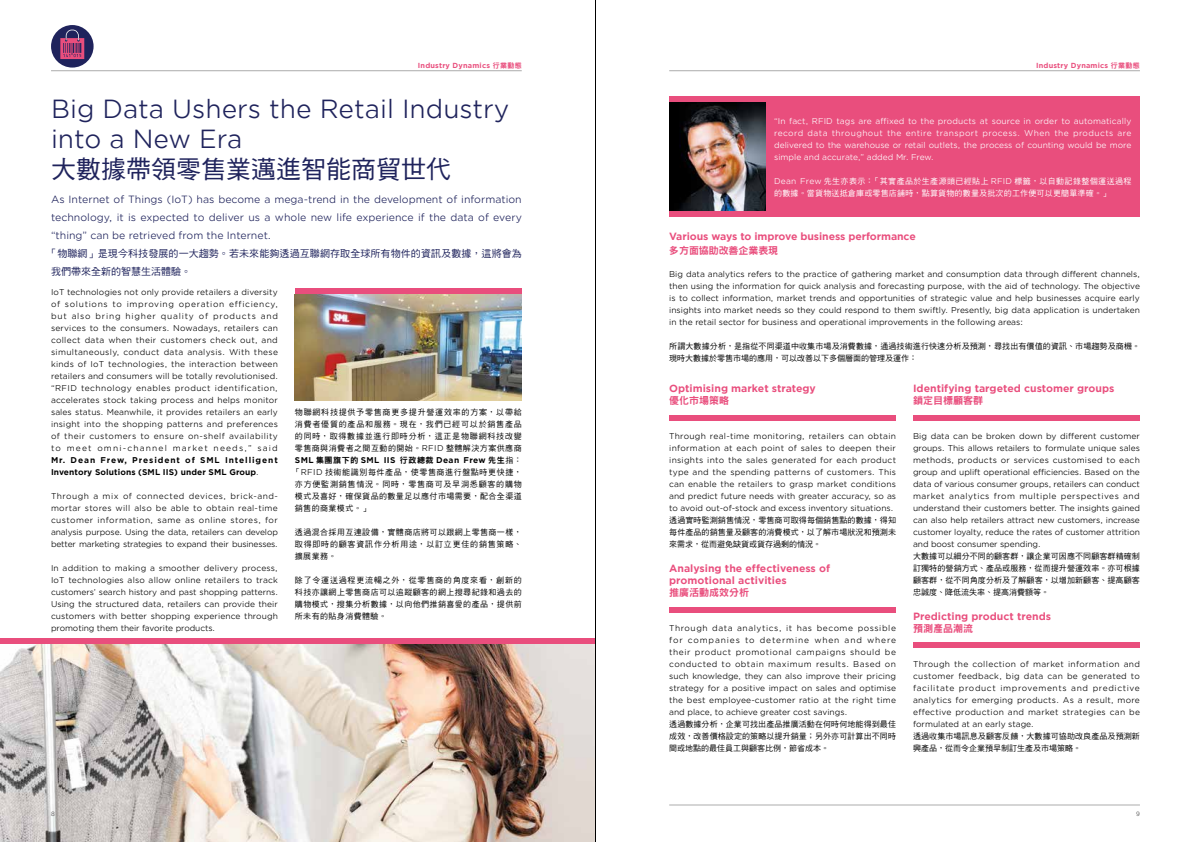
<style>
.page{position:relative;width:1191px;height:842px;background:#fff}
.page>*{position:absolute;margin:0;border:0;box-sizing:border-box;transform-origin:0 0}
.t1{font:25px/30px "Gotham Office";color:#1f235c}
.t2{font:25px "DF Hei Std W5";color:#1f235c}
.t3{font:10px/18px "Gotham Office";color:#1f235c;text-align:justify}
.t4{font:700 10px/12px "Gotham Office";color:#e94e7d}
.t5{font:10px/18px "DF Hei Std W5";letter-spacing:.01em;color:#1f235c}
.t6{font:10px "DF Hei Std W9";color:#e94e7d}
.t7{font:8px/12px "Gotham Office";color:#000;text-align:justify}
.t8{font:8px/12px "DF Hei Std W5";letter-spacing:.015em;color:#000;text-align:justify}
.t9{font:8px/12px "Gotham Office";color:#fff;text-align:justify}
.t10{font:8px/12px "DF Hei Std W5";letter-spacing:.025em;color:#fff}
.t11{font:700 8px/12px "Gotham Office";letter-spacing:.01em;color:#000}
.t12{font:700 8px "Gotham Office";letter-spacing:.05em;color:#000}
.t13{font:700 7px "Gotham Office";letter-spacing:.025em;color:#e94e7d}
.t14{font:6px "Gotham Office";color:#464646}
.s1{font-family:"DF Hei Std W9";font-weight:400}
.s2{font-weight:400}
.s3{font-family:"Gotham Office"}
.s4{font-family:"DF Hei Std W5";font-weight:400}
</style>
<div class="page">
<hr style="left:669px;top:804px;width:471px;height:1px;background:#acacac">
<div style="left:669px;top:96px;width:471px;height:121px;background:#e94e7d"></div>
<img style="left:669px;top:102px;width:97px;height:109px">
<img style="left:0;top:643px;width:595px;height:199px">
<div style="left:0;top:638px;width:595px;height:5px;background:#e94e7d"></div>
<div style="left:669px;top:607px;width:227px;height:5px;background:#e94e7d"></div>
<div style="left:669px;top:415px;width:227px;height:6px;background:#e94e7d"></div>
<div style="left:913px;top:415px;width:227px;height:6px;background:#e94e7d"></div>
<img style="left:295px;top:294px;width:227px;height:106px">
<div style="left:295px;top:288px;width:227px;height:6px;background:#e94e7d"></div>
<div style="left:913px;top:642px;width:227px;height:6px;background:#e94e7d"></div>
<hr style="left:669px;top:70px;width:471px;height:1px;background:#acacac">
<hr style="left:51px;top:70px;width:471px;height:1px;background:#acacac">
<div style="left:51px;top:25px;width:43px;height:43px;background:#1f235c;border-radius:50%"></div>
<svg style="left:60px;top:30px;width:24px;height:29px"></svg>
<hr style="left:595px;top:0;width:1px;height:842px;background:#000">
<p class="t13" style="left:418px;top:61px;width:105px">Industry Dynamics <span class="s1">行業動態</span></p>
<p class="t13" style="left:1036px;top:61px;width:105px">Industry Dynamics <span class="s1">行業動態</span></p>
<h1 class="t1" style="left:51px;top:93px;width:460px">Big Data Ushers the Retail Industry into a New Era</h1>
<h1 class="t2" style="left:51px;top:155px;width:401px">大數據帶領零售業邁進智能商貿世代</h1>
<p class="t3" style="left:51px;top:190px;width:472px">As Internet of Things (IoT) has become a mega-trend in the development of information technology, it is expected to deliver us a whole new life experience if the data of every “thing” can be retrieved from the Internet.</p>
<p class="t5" style="left:51px;top:244px;width:472px;text-indent:-4px">「物聯網」是現今科技發展的一大趨勢。若未來能夠透過互聯網存取全球所有物件的資訊及數據，這將會為我們帶來全新的智慧生活體驗。</p>
<p class="t7" style="left:51px;top:285px;width:228px">IoT technologies not only provide retailers a diversity of solutions to improving operation efficiency, but also bring higher quality of products and services to the consumers. Nowadays, retailers can collect data when their customers check out, and simultaneously, conduct data analysis. With these kinds of IoT technologies, the interaction between retailers and consumers will be totally revolutionised. “RFID technology enables product identification, accelerates stock taking process and helps monitor sales status. Meanwhile, it provides retailers an early insight into the shopping patterns and preferences of their customers to ensure on-shelf availability to meet omni-channel market needs,” said</p>
<p class="t11" style="left:51px;top:454px;width:228px">Mr. Dean Frew, President of SML Intelligent<br>Inventory Solutions (SML IIS) under SML Group<span class="s2">.</span></p>
<p class="t7" style="left:51px;top:489px;width:228px">Through a mix of connected devices, brick-and&shy;mortar stores will also be able to obtain real-time customer information, same as online stores, for analysis purpose. Using the data, retailers can develop better marketing strategies to expand their businesses.</p>
<p class="t7" style="left:51px;top:561px;width:228px">In addition to making a smoother delivery process, IoT technologies also allow online retailers to track customers’ search history and past shopping patterns.<br>Using the structured data, retailers can provide their customers with better shopping experience through promoting them their favorite products.</p>
<p class="t8" style="left:295px;top:406px;width:228px">物聯網科技提供予零售商更多提升營運效率的方案，以帶給消費者優質的產品和服務。現在，我們已經可以於銷售產品的同時，取得數據並進行即時分析，這正是物聯網科技改變零售商與消費者之間互動的開始。<span class="s3">RFID</span> 整體解決方案供應商</p>
<p class="t12" style="left:295px;top:455px;width:228px">SML <span class="s1">集團旗下的</span> SML IIS <span class="s1">行政總裁</span> Dean Frew <span class="s1">先生</span><span class="s4">指：</span></p>
<p class="t8" style="left:295px;top:466px;width:228px;text-indent:-3px">「<span class="s3">RFID</span> 技術能識別每件產品，使零售商進行盤點時更快捷，亦方便監測銷售情況。同時，零售商可及早洞悉顧客的購物模式及喜好，確保貨品的數量足以應付市場需要，配合全渠道銷售的商業模式。」</p>
<p class="t8" style="left:295px;top:526px;width:228px">透過混合採用互連設備，實體商店將可以跟網上零售商一樣，取得即時的顧客資訊作分析用途，以訂立更佳的銷售策略、擴展業務。</p>
<p class="t8" style="left:295px;top:574px;width:228px">除了令運送過程更流暢之外，從零售商的角度來看，創新的科技亦讓網上零售商店可以追蹤顧客的網上搜尋紀錄和過去的購物模式，搜集分析數據，以向他們推銷喜愛的產品，提供前所未有的貼身消費體驗。</p>
<p class="t9" style="left:774px;top:114px;width:359px">“In fact, RFID tags are affixed to the products at source in order to automatically record data throughout the entire transport process. When the products are delivered to the warehouse or retail outlets, the process of counting would be more simple and accurate,” added Mr. Frew.</p>
<p class="t10" style="left:774px;top:174px;width:359px"><span class="s3">Dean Frew</span> 先生亦表示：「其實產品於生產源頭已經貼上 <span class="s3">RFID</span> 標籤，以自動記錄整個運送過程的數據。當貨物送抵倉庫或零售店舖時，點算貨物的數量及批次的工作便可以更簡單準確。」</p>
<p class="t4" style="left:669px;top:231px;width:248px">Various ways to improve business performance</p>
<p class="t6" style="left:669px;top:245px;width:110px">多方面協助改善企業表現</p>
<p class="t7" style="left:669px;top:267px;width:472px">Big data analytics refers to the practice of gathering market and consumption data through different channels, then using the information for quick analysis and forecasting purpose, with the aid of technology. The objective is to collect information, market trends and opportunities of strategic value and help businesses acquire early insights into market needs so they could respond to them swiftly. Presently, big data application is undertaken in the retail sector for business and operational improvements in the following areas:</p>
<p class="t8" style="left:669px;top:340px;width:472px">所謂大數據分析，是指從不同渠道中收集市場及消費數據，通過技術進行快速分析及預測，尋找出有價值的資訊、市場趨勢及商機。現時大數據於零售市場的應用，可以改善以下多個層面的管理及運作：</p>
<p class="t4" style="left:669px;top:382px;width:148px">Optimising market strategy</p>
<p class="t6" style="left:669px;top:395px;width:61px">優化市場策略</p>
<p class="t7" style="left:669px;top:429px;width:228px">Through real-time monitoring, retailers can obtain information at each point of sales to deepen their insights into the sales generated for each product type and the spending patterns of customers. This can enable the retailers to grasp market conditions and predict future needs with greater accuracy, so as to avoid out-of-stock and excess inventory situations.</p>
<p class="t8" style="left:669px;top:514px;width:228px">透過實時監測銷售情況，零售商可取得每個銷售點的數據，得知每件產品的銷售量及顧客的消費模式，以了解市場狀況和預測未來需求，從而避免缺貨或貨存過剩的情況。</p>
<p class="t4" style="left:669px;top:562px;width:162px">Analysing the effectiveness of promotional activities</p>
<p class="t6" style="left:669px;top:587px;width:81px">推廣活動成效分析</p>
<p class="t7" style="left:669px;top:621px;width:228px">Through data analytics, it has become possible for companies to determine when and where their product promotional campaigns should be conducted to obtain maximum results. Based on such knowledge, they can also improve their pricing strategy for a positive impact on sales and optimise the best employee-customer ratio at the right time and place, to achieve greater cost savings.</p>
<p class="t8" style="left:669px;top:718px;width:228px">透過數據分析，企業可找出產品推廣活動在何時何地能得到最佳成效，改善價格設定的策略以提升銷量；另外亦可計算出不同時間或地點的最佳員工與顧客比例，節省成本。</p>
<p class="t4" style="left:913px;top:382px;width:203px">Identifying targeted customer groups</p>
<p class="t6" style="left:913px;top:395px;width:71px">鎖定目標顧客群</p>
<p class="t7" style="left:913px;top:429px;width:228px">Big data can be broken down by different customer groups. This allows retailers to formulate unique sales methods, products or services customised to each group and uplift operational efficiencies. Based on the data of various consumer groups, retailers can conduct market analytics from multiple perspectives and understand their customers better. The insights gained can also help retailers attract new customers, increase customer loyalty, reduce the rates of customer attrition and boost consumer spending.</p>
<p class="t8" style="left:913px;top:550px;width:228px">大數據可以細分不同的顧客群，讓企業可因應不同顧客群精確制訂獨特的營銷方式、產品或服務，從而提升營運效率。亦可根據顧客群，從不同角度分析及了解顧客，以增加新顧客、提高顧客忠誠度、降低流失率、提高消費額等。</p>
<p class="t4" style="left:913px;top:610px;width:140px">Predicting product trends</p>
<p class="t6" style="left:913px;top:623px;width:61px">預測產品潮流</p>
<p class="t7" style="left:913px;top:657px;width:228px">Through the collection of market information and customer feedback, big data can be generated to facilitate product improvements and predictive analytics for emerging products. As a result, more effective production and market strategies can be formulated at an early stage.</p>
<p class="t8" style="left:913px;top:730px;width:228px">透過收集市場訊息及顧客反饋，大數據可協助改良產品及預測新興產品，從而令企業預早制訂生產及市場策略。</p>
<p class="t14" style="left:51px;top:809px;width:5px">8</p>
<p class="t14" style="left:1136px;top:809px;width:5px">9</p>
</div>
